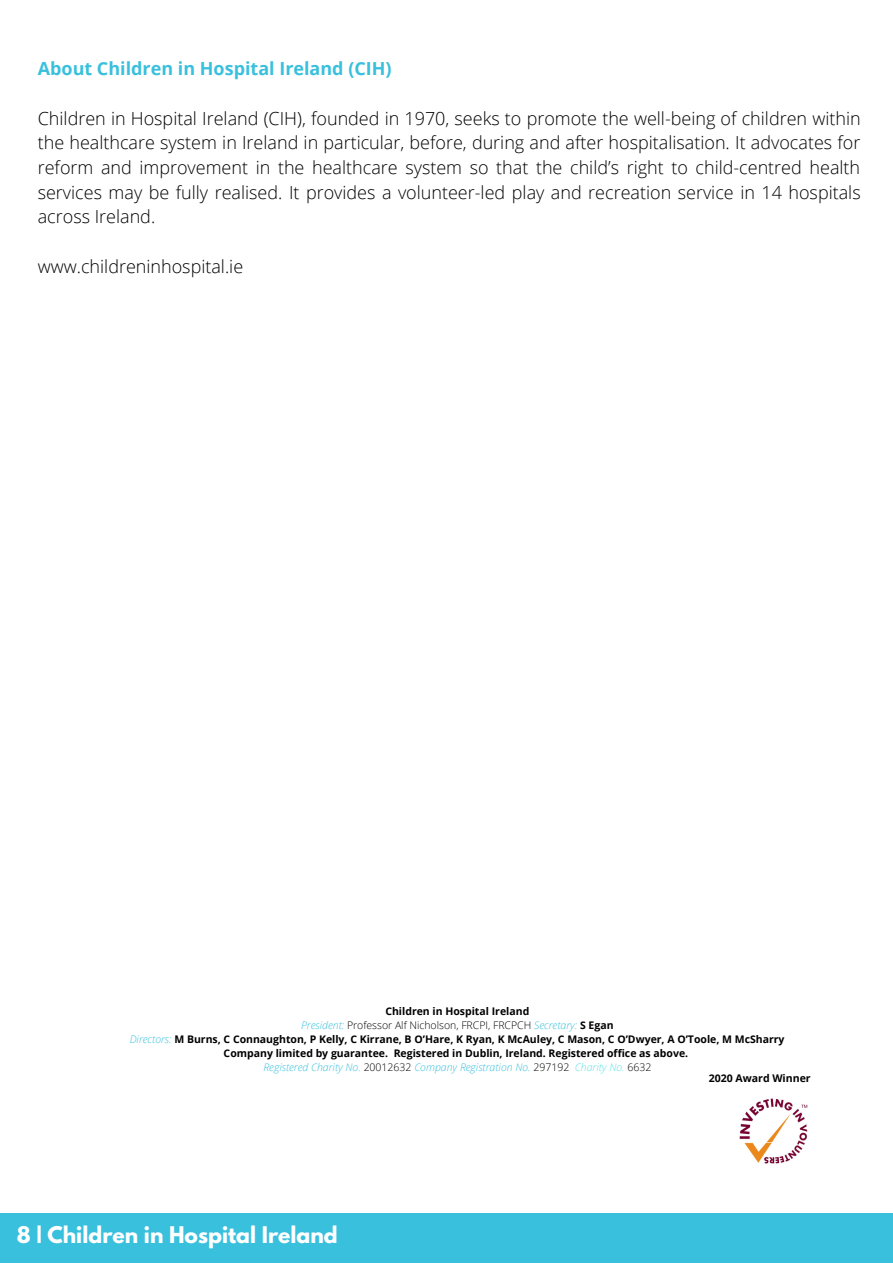
<style>
.page{position:relative;width:893px;height:1264px;background:#fff}
.page>*{position:absolute;margin:0;border:0;box-sizing:border-box;transform-origin:0 0}
.t1{font:700 20.4px "League Spartan";color:#fff}
.t2{font:300 18px/24.8px "Open Sans";color:#000;text-align:justify}
.t3{font:700 18px "Open Sans";color:#39c0dd}
.t4{font:700 10.5px/14px "Open Sans";color:#000;text-align:center}
.s1{font-weight:300;font-style:italic;color:#39c0dd}
.s2{font-weight:300}
.s3{font-weight:300;font-style:italic;color:#5ce1e6}
</style>
<div class="page">
<div style="left:0;top:1212px;width:892px;height:50px;background:#39c0dd"></div>
<img style="left:739px;top:1098px;width:69px;height:66px">
<p class="t3" style="left:38px;top:56px;width:355px">About Children in Hospital Ireland (CIH)</p>
<p class="t2" style="left:38px;top:105px;width:824px">Children in Hospital Ireland (CIH), founded in 1970, seeks to promote the well-being of children within the healthcare system in Ireland in particular, before, during and after hospitalisation. It advocates for reform and improvement in the healthcare system so that the child’s right to child-centred health services may be fully realised. It provides a volunteer-led play and recreation service in 14 hospitals across Ireland.</p>
<p class="t2" style="left:38px;top:253px;width:207px">www.childreninhospital.ie</p>
<p class="t4" style="left:130px;top:1003px;width:656px">Children in Hospital Ireland<br><span class="s1">President:</span> <span class="s2">Professor Alf Nicholson, FRCPI, FRCPCH</span> <span class="s1">Secretary:</span> S Egan<br><span class="s1">Directors:</span> M Burns, C Connaughton, P Kelly, C Kirrane, B O’Hare, K Ryan, K McAuley, C Mason, C O’Dwyer, A O’Toole, M McSharry Company limited by guarantee. Registered in Dublin, Ireland. Registered office as above.<br><span class="s1">Registered Charity No.</span> <span class="s2">20012632</span> <span class="s1">Company Registration No.</span> <span class="s2">297192</span> <span class="s3">Charity No.</span> <span class="s2">6632</span></p>
<p class="t4" style="left:708px;top:1071px;width:104px">2020 Award Winner</p>
<p class="t1" style="left:17px;top:1224px;width:322px">8 | Children in Hospital Ireland</p>
</div>
